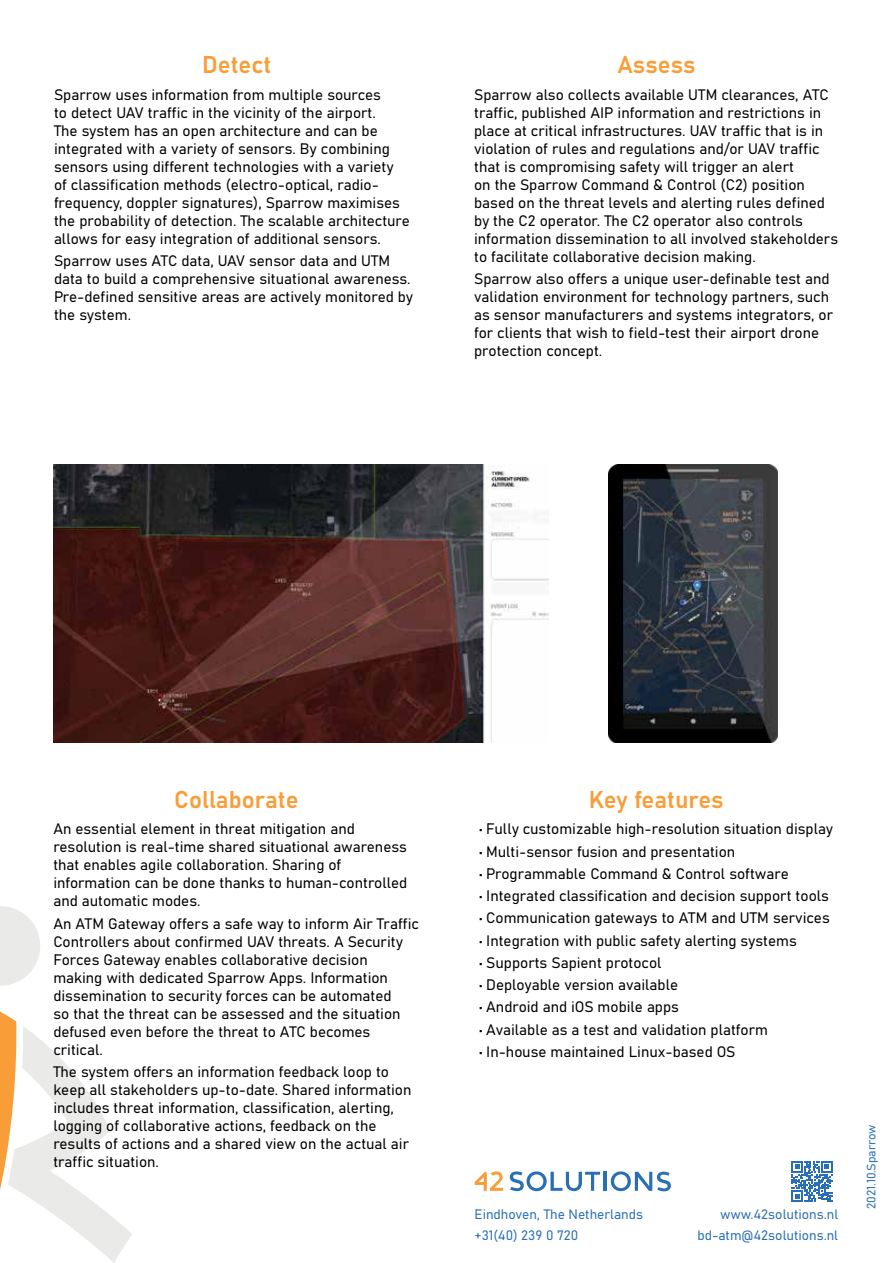
<style>
.page{position:relative;width:893px;height:1263px;background:#fff}
.page>*{position:absolute;margin:0;border:0;box-sizing:border-box;transform-origin:0 0}
.t1{font:24px "Bahnschrift";color:#f99d38}
.t2{font:15px/18px "Bahnschrift";color:#000}
.t3{font:13.5px "Bahnschrift";color:#296fb5}
.t4{font:12px "Bahnschrift";color:#296fb5}
</style>
<div class="page">
<svg style="left:0;top:1011px;width:132px;height:252px"></svg>
<svg style="left:0;top:906px;width:40px;height:80px"></svg>
<hr style="left:603px;top:1172px;width:4px;height:19px;background:#296fb5">
<svg style="left:510px;top:1171px;width:90px;height:20px"></svg>
<svg style="left:611px;top:1171px;width:60px;height:20px"></svg>
<svg style="left:475px;top:1171px;width:28px;height:20px"></svg>
<svg style="left:791px;top:1161px;width:41px;height:41px"></svg>
<img style="left:53px;top:464px;width:496px;height:279px">
<img style="left:608px;top:464px;width:170px;height:279px">
<h1 class="t1" style="left:202px;top:46px;width:71px">Detect</h1>
<p class="t2" style="left:54px;top:84px;width:357px">Sparrow uses information from multiple sources<br>to detect UAV traffic in the vicinity of the airport.<br>The system has an open architecture and can be integrated with a variety of sensors. By combining sensors using different technologies with a variety of classification methods (electro-optical, radio&shy;frequency, doppler signatures), Sparrow maximises the probability of detection. The scalable architecture allows for easy integration of additional sensors.</p>
<p class="t2" style="left:54px;top:251px;width:360px">Sparrow uses ATC data, UAV sensor data and UTM data to build a comprehensive situational awareness.<br>Pre-defined sensitive areas are actively monitored by the system.</p>
<h1 class="t1" style="left:617px;top:46px;width:80px">Assess</h1>
<p class="t2" style="left:474px;top:84px;width:365px">Sparrow also collects available UTM clearances, ATC traffic, published AIP information and restrictions in place at critical infrastructures. UAV traffic that is in violation of rules and regulations and/or UAV traffic that is compromising safety will trigger an alert<br>on the Sparrow Command &amp; Control (C2) position based on the threat levels and alerting rules defined by the C2 operator. The C2 operator also controls information dissemination to all involved stakeholders to facilitate collaborative decision making.</p>
<p class="t2" style="left:474px;top:269px;width:361px">Sparrow also offers a unique user-definable test and validation environment for technology partners, such as sensor manufacturers and systems integrators, or for clients that wish to field-test their airport drone protection concept.</p>
<h1 class="t1" style="left:174px;top:781px;width:126px">Collaborate</h1>
<p class="t2" style="left:53px;top:819px;width:355px">An essential element in threat mitigation and resolution is real-time shared situational awareness that enables agile collaboration. Sharing of information can be done thanks to human-controlled and automatic modes.</p>
<p class="t2" style="left:53px;top:913px;width:367px">An ATM Gateway offers a safe way to inform Air Traffic Controllers about confirmed UAV threats. A Security Forces Gateway enables collaborative decision making with dedicated Sparrow Apps. Information dissemination to security forces can be automated<br>so that the threat can be assessed and the situation defused even before the threat to ATC becomes critical.</p>
<p class="t2" style="left:53px;top:1061px;width:360px">The system offers an information feedback loop to keep all stakeholders up-to-date. Shared information includes threat information, classification, alerting, logging of collaborative actions, feedback on the results of actions and a shared view on the actual air traffic situation.</p>
<h1 class="t1" style="left:589px;top:781px;width:136px">Key features</h1>
<p class="t2" style="left:479px;top:819px;width:356px">• Fully customizable high-resolution situation display</p>
<p class="t2" style="left:479px;top:841px;width:258px">• Multi-sensor fusion and presentation</p>
<p class="t2" style="left:479px;top:863px;width:311px">• Programmable Command &amp; Control software</p>
<p class="t2" style="left:479px;top:886px;width:352px">• Integrated classification and decision support tools</p>
<p class="t2" style="left:479px;top:908px;width:352px">• Communication gateways to ATM and UTM services</p>
<p class="t2" style="left:479px;top:930px;width:319px">• Integration with public safety alerting systems</p>
<p class="t2" style="left:479px;top:952px;width:184px">• Supports Sapient protocol</p>
<p class="t2" style="left:479px;top:975px;width:201px">• Deployable version available</p>
<p class="t2" style="left:479px;top:997px;width:202px">• Android and iOS mobile apps</p>
<p class="t2" style="left:479px;top:1019px;width:291px">• Available as a test and validation platform</p>
<p class="t2" style="left:479px;top:1041px;width:258px">• In-house maintained Linux-based OS</p>
<p class="t3" style="left:475px;top:1204px;width:170px">Eindhoven, The Netherlands</p>
<p class="t3" style="left:720px;top:1204px;width:120px">www.42solutions.nl</p>
<p class="t3" style="left:475px;top:1224px;width:105px">+31(40) 239 0 720</p>
<p class="t3" style="left:697px;top:1224px;width:142px">bd-atm@42solutions.nl</p>
<p class="t4" style="left:862px;top:1209px;width:86px;rotate:-90deg">2021.10.Sparrow</p>
</div>
